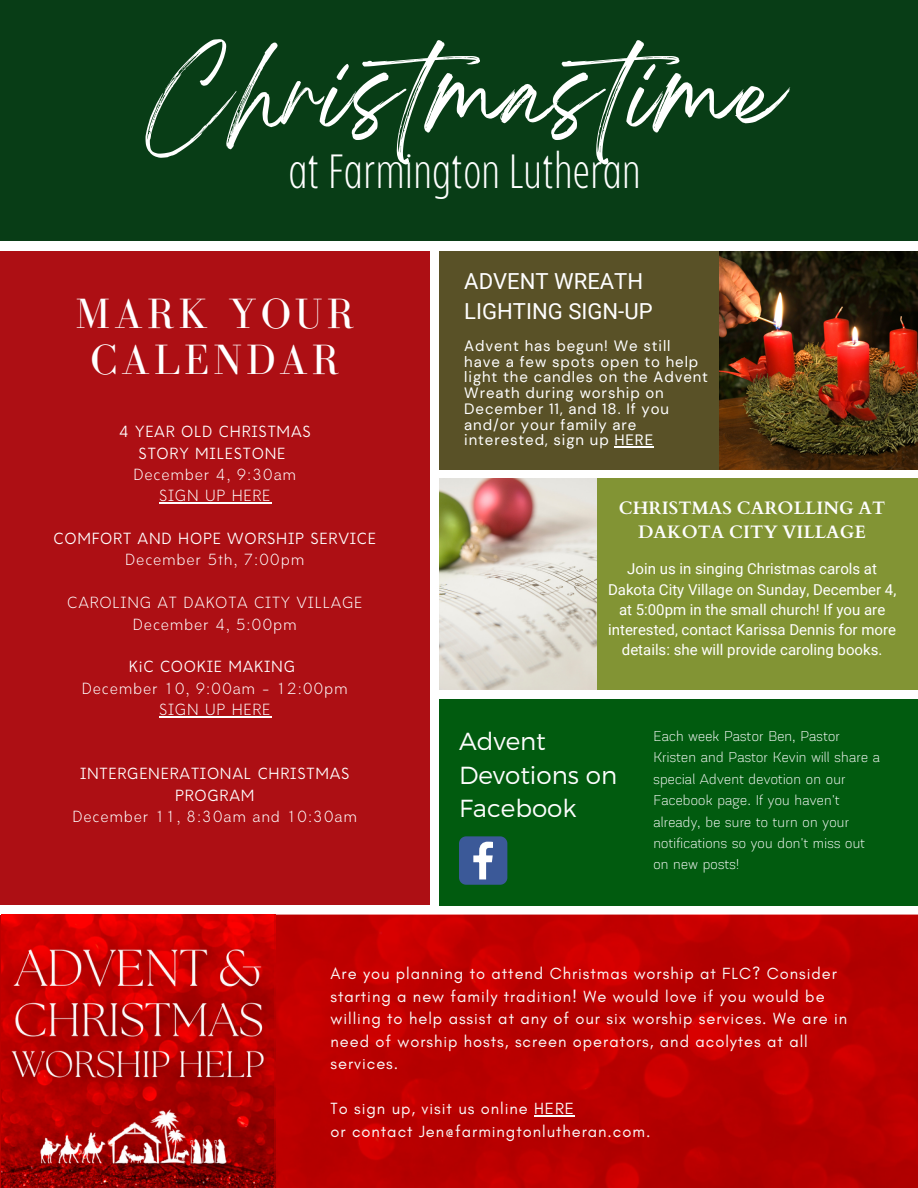
<style>
.page{position:relative;width:918px;height:1188px;background:#fff}
.page>*{position:absolute;margin:0;border:0;box-sizing:border-box;transform-origin:0 0}
.t1{font:83.85px "Breathing";letter-spacing:.02em;color:#fff}
.t2{font:200 condensed 47.85px "Balgin";letter-spacing:.02em;color:#fff}
.t3{font:43.65px "Bodoni FLF";letter-spacing:.095em;color:#fff}
.t4{font:300 24.6px/33.8px "Montserrat";color:#fdfdfd}
.t5{font:22.05px "Roboto";color:#fff}
.t6{font:700 18px/24.8px "Cardo";color:#fdfdfd;text-align:center}
.t7{font:16.5px/22.5px "Glacial Indifference";letter-spacing:.06em;color:#fbfbfa}
.t8{font:15px/20.2px "Roboto";color:#fff;text-align:center}
.t9{font:15px/21.3px "Akzentica 4 F Light";letter-spacing:.02em;color:#fdfdfd}
.t10{font:15px/15.8px "DM Sans";letter-spacing:.06em;color:#fff}
.t11{font:300 15px/21.3px "Amicale";letter-spacing:.05em;color:#fff;text-align:center}
.t12{font:15px/21.3px "Amicale";letter-spacing:.05em;color:#fff;text-align:center}
</style>
<div class="page">
<div style="left:0;top:0;width:918px;height:241px;background:#083d16"></div>
<img style="left:2px;top:915px;width:916px;height:273px">
<div style="left:0;top:251px;width:430px;height:654px;background:#ad0f14"></div>
<div style="left:439px;top:251px;width:479px;height:219px;background:#595127"></div>
<div style="left:439px;top:478px;width:479px;height:212px;background:#829434"></div>
<div style="left:439px;top:699px;width:479px;height:207px;background:#015b0f"></div>
<img style="left:719px;top:251px;width:199px;height:219px">
<img style="left:439px;top:478px;width:158px;height:212px">
<svg style="left:459px;top:836px;width:48px;height:49px;background:#5873a4"></svg>
<hr style="left:159px;top:502px;width:112px;height:2px;background:#fff">
<hr style="left:159px;top:716px;width:112px;height:1px;background:#fff">
<hr style="left:534px;top:1116px;width:41px;height:1px;background:#fbfbfa">
<hr style="left:615px;top:447px;width:39px;height:1px;background:#fff">
<h1 class="t1" style="left:147px;top:68px;width:636px">Christmastime</h1>
<h2 class="t2" style="left:289px;top:152px;width:353px">at Farmington Lutheran</h2>
<h3 class="t5" style="left:464px;top:268px;width:180px">ADVENT WREATH</h3>
<h3 class="t3" style="left:75px;top:290px;width:280px">MARK YOUR</h3>
<h3 class="t5" style="left:464px;top:299px;width:190px">LIGHTING SIGN-UP</h3>
<h3 class="t3" style="left:90px;top:336px;width:251px">CALENDAR</h3>
<p class="t10" style="left:464px;top:338px;width:245px">Advent has begun! We still have a few spots open to help light the candles on the Advent<br>Wreath during worship on<br>December 11, and 18. If you and/or your family are interested, sign up HERE</p>
<p class="t12" style="left:119px;top:423px;width:194px">4 YEAR OLD CHRISTMAS<br>STORY MILESTONE</p>
<p class="t11" style="left:133px;top:466px;width:164px">December 4, 9:30am<br>SIGN UP HERE</p>
<p class="t12" style="left:54px;top:530px;width:324px">COMFORT AND HOPE WORSHIP SERVICE</p>
<p class="t11" style="left:125px;top:551px;width:181px">December 5th, 7:00pm</p>
<p class="t11" style="left:67px;top:594px;width:297px">CAROLING AT DAKOTA CITY VILLAGE<br>December 4, 5:00pm</p>
<p class="t12" style="left:129px;top:658px;width:168px">KiC COOKIE MAKING</p>
<p class="t11" style="left:82px;top:679px;width:268px">December 10, 9:00am - 12:00pm<br>SIGN UP HERE</p>
<p class="t6" style="left:619px;top:496px;width:268px">CHRISTMAS CAROLLING AT<br>DAKOTA CITY VILLAGE</p>
<p class="t8" style="left:608px;top:559px;width:290px">Join us in singing Christmas carols at Dakota City Village on Sunday, December 4, at 5:00pm in the small church! If you are interested, contact Karissa Dennis for more details: she will provide caroling books.</p>
<p class="t12" style="left:80px;top:765px;width:271px">INTERGENERATIONAL CHRISTMAS<br>PROGRAM</p>
<p class="t11" style="left:73px;top:808px;width:286px">December 11, 8:30am and 10:30am</p>
<h3 class="t4" style="left:459px;top:723px;width:160px">Advent<br>Devotions on<br>Facebook</h3>
<p class="t9" style="left:653px;top:727px;width:228px">Each week Pastor Ben, Pastor<br>Kristen and Pastor Kevin will share a special Advent devotion on our<br>Facebook page. If you haven't already, be sure to turn on your notifications so you don't miss out on new posts!</p>
<p class="t7" style="left:330px;top:962px;width:518px">Are you planning to attend Christmas worship at FLC? Consider starting a new family tradition! We would love if you would be willing to help assist at any of our six worship services. We are in need of worship hosts, screen operators, and acolytes at all services.</p>
<p class="t7" style="left:330px;top:1097px;width:321px">To sign up, visit us online HERE<br>or contact Jen@farmingtonlutheran.com.</p>
</div>
